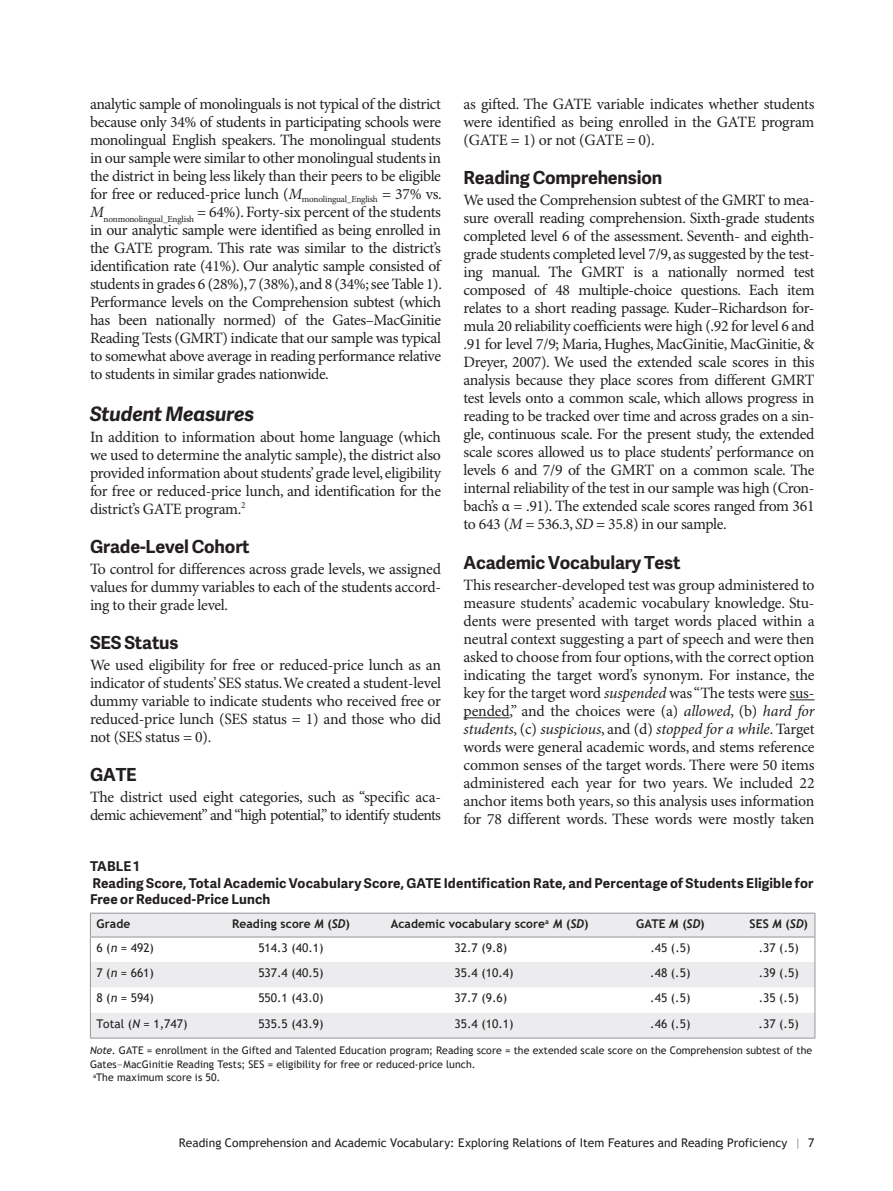
<style>
.page{position:relative;width:893px;height:1191px;background:#fff}
.page>*{position:absolute;margin:0;border:0;box-sizing:border-box;transform-origin:0 0}
.t1{font:italic 700 19.8px "Adelle Sans";letter-spacing:-.01em;color:#231f20}
.t2{font:700 18px "Adelle Sans";letter-spacing:-.01em;color:#231f20}
.t3{font:15.75px/18px "Minion Pro";letter-spacing:-.02em;color:#231f20;text-align:justify}
.t4{font:700 13.5px/16.5px "Adelle Sans";letter-spacing:.01em;color:#231f20}
.t5{font:12px "Trebuchet MS";color:#231f20}
.t6{font:700 12px "Trebuchet MS";letter-spacing:.005em;color:#231f20}
.t7{font:10.5px "Trebuchet MS";letter-spacing:.005em;color:#231f20}
.s1{font-style:italic}
.s2{font-family:"Trebuchet";font-style:italic}
.s3{color:#939598}
</style>
<div class="page">
<svg style="left:790px;top:699px;width:24px;height:1px"></svg>
<hr style="left:464px;top:717px;width:45px;height:1px;background:#231f20">
<svg style="left:91px;top:913px;width:723px;height:124px;fill:#ececee"></svg>
<hr style="left:90px;top:912px;width:111px;height:1px;background:#939598">
<hr style="left:201px;top:912px;width:180px;height:1px;background:#939598">
<hr style="left:381px;top:912px;width:217px;height:1px;background:#939598">
<hr style="left:598px;top:912px;width:144px;height:1px;background:#939598">
<hr style="left:742px;top:912px;width:73px;height:1px;background:#939598">
<hr style="left:90px;top:936px;width:111px;height:1px;background:#939598">
<hr style="left:201px;top:936px;width:180px;height:1px;background:#939598">
<hr style="left:381px;top:936px;width:217px;height:1px;background:#939598">
<hr style="left:598px;top:936px;width:144px;height:1px;background:#939598">
<hr style="left:742px;top:936px;width:73px;height:1px;background:#939598">
<svg style="left:90px;top:913px;width:1px;height:124px"></svg>
<svg style="left:814px;top:913px;width:1px;height:124px"></svg>
<hr style="left:90px;top:1037px;width:111px;height:1px;background:#939598">
<hr style="left:201px;top:1037px;width:180px;height:1px;background:#939598">
<hr style="left:381px;top:1037px;width:217px;height:1px;background:#939598">
<hr style="left:598px;top:1037px;width:144px;height:1px;background:#939598">
<hr style="left:742px;top:1037px;width:73px;height:1px;background:#939598">
<p class="t3" style="left:90px;top:95px;width:353px">analytic sample of monolinguals is not typical of the district because only 34% of students in participating schools were monolingual English speakers. The monolingual students in our sample were similar to other monolingual students in the district in being less likely than their peers to be eligible for free or reduced-price lunch (<span class="s1">M</span><sub>monolingual_English</sub> = 37% vs.<br><span class="s1">M</span><sub>nonmonolingual_English</sub> = 64%). Forty-six percent of the students in our analytic sample were identified as being enrolled in the GATE program. This rate was similar to the district’s identification rate (41%). Our analytic sample consisted of students in grades 6 (28%), 7 (38%), and 8 (34%; see Table 1).<br>Performance levels on the Comprehension subtest (which has been nationally normed) of the Gates–MacGinitie Reading Tests (GMRT) indicate that our sample was typical to somewhat above average in reading performance relative to students in similar grades nationwide.</p>
<p class="t1" style="left:90px;top:399px;width:166px">Student Measures</p>
<p class="t3" style="left:90px;top:428px;width:353px">In addition to information about home language (which we used to determine the analytic sample), the district also provided information about students’ grade level, eligibility for free or reduced-price lunch, and identification for the district’s GATE program.<sup>2</sup></p>
<p class="t2" style="left:90px;top:533px;width:161px">Grade-Level Cohort</p>
<p class="t3" style="left:90px;top:560px;width:353px">To control for differences across grade levels, we assigned values for dummy variables to each of the students accord&shy;ing to their grade level.</p>
<p class="t2" style="left:90px;top:629px;width:90px">SES Status</p>
<p class="t3" style="left:90px;top:656px;width:353px">We used eligibility for free or reduced-price lunch as an indicator of students’ SES status. We created a student-level dummy variable to indicate students who received free or reduced-price lunch (SES status = 1) and those who did not (SES status = 0).</p>
<p class="t2" style="left:90px;top:761px;width:48px">GATE</p>
<p class="t3" style="left:90px;top:788px;width:352px">The district used eight categories, such as “specific aca&shy;demic achievement” and “high potential,” to identify students</p>
<p class="t3" style="left:464px;top:95px;width:352px">as gifted. The GATE variable indicates whether students were identified as being enrolled in the GATE program (GATE = 1) or not (GATE = 0).</p>
<p class="t2" style="left:464px;top:164px;width:200px">Reading Comprehension</p>
<p class="t3" style="left:464px;top:191px;width:353px">We used the Comprehension subtest of the GMRT to mea&shy;sure overall reading comprehension. Sixth-grade students completed level 6 of the assessment. Seventh- and eighth&shy;grade students completed level 7/9, as suggested by the test&shy;ing manual. The GMRT is a nationally normed test composed of 48 multiple-choice questions. Each item relates to a short reading passage. Kuder–Richardson for&shy;mula 20 reliability coefficients were high (.92 for level 6 and .91 for level 7/9; Maria, Hughes, MacGinitie, MacGinitie, &amp; Dreyer, 2007). We used the extended scale scores in this analysis because they place scores from different GMRT test levels onto a common scale, which allows progress in reading to be tracked over time and across grades on a sin&shy;gle, continuous scale. For the present study, the extended scale scores allowed us to place students’ performance on levels 6 and 7/9 of the GMRT on a common scale. The internal reliability of the test in our sample was high (Cron&shy;bach’s α = .91). The extended scale scores ranged from 361 to 643 (<span class="s1">M</span> = 536.3, <span class="s1">SD</span> = 35.8) in our sample.</p>
<p class="t2" style="left:464px;top:549px;width:218px">Academic Vocabulary Test</p>
<p class="t3" style="left:464px;top:577px;width:353px">This researcher-developed test was group administered to measure students’ academic vocabulary knowledge. Stu&shy;dents were presented with target words placed within a neutral context suggesting a part of speech and were then asked to choose from four options, with the correct option indicating the target word’s synonym. For instance, the key for the target word <span class="s1">suspended</span> was “The tests were sus&shy;pended,” and the choices were (a) <span class="s1">allowed</span>, (b) <span class="s1">hard for students</span>, (c) <span class="s1">suspicious</span>, and (d) <span class="s1">stopped for a while</span>. Target words were general academic words, and stems reference common senses of the target words. There were 50 items administered each year for two years. We included 22 anchor items both years, so this analysis uses information for 78 different words. These words were mostly taken</p>
<p class="t4" style="left:90px;top:857px;width:725px">TABLE 1<br>Reading Score, Total Academic Vocabulary Score, GATE Identification Rate, and Percentage of Students Eligible for<br>Free or Reduced-Price Lunch</p>
<p class="t6" style="left:96px;top:916px;width:36px">Grade</p>
<p class="t6" style="left:232px;top:916px;width:119px">Reading score <span class="s2">M</span> (<span class="s2">SD</span>)</p>
<p class="t6" style="left:391px;top:916px;width:199px">Academic vocabulary score<sup>a</sup> <span class="s2">M</span> (<span class="s2">SD</span>)</p>
<p class="t6" style="left:636px;top:916px;width:70px">GATE <span class="s2">M</span> (<span class="s2">SD</span>)</p>
<p class="t6" style="left:749px;top:916px;width:60px">SES <span class="s2">M</span> (<span class="s2">SD</span>)</p>
<p class="t5" style="left:96px;top:939px;width:59px">6 (<span class="s1">n</span> = 492)</p>
<p class="t5" style="left:258px;top:939px;width:67px">514.3 (40.1)</p>
<p class="t5" style="left:454px;top:939px;width:54px">32.7 (9.8)</p>
<p class="t5" style="left:650px;top:939px;width:42px">.45 (.5)</p>
<p class="t5" style="left:759px;top:939px;width:42px">.37 (.5)</p>
<p class="t5" style="left:96px;top:965px;width:59px">7 (<span class="s1">n</span> = 661)</p>
<p class="t5" style="left:258px;top:965px;width:67px">537.4 (40.5)</p>
<p class="t5" style="left:454px;top:965px;width:60px">35.4 (10.4)</p>
<p class="t5" style="left:650px;top:965px;width:42px">.48 (.5)</p>
<p class="t5" style="left:759px;top:965px;width:42px">.39 (.5)</p>
<p class="t5" style="left:96px;top:990px;width:59px">8 (<span class="s1">n</span> = 594)</p>
<p class="t5" style="left:258px;top:990px;width:67px">550.1 (43.0)</p>
<p class="t5" style="left:454px;top:990px;width:54px">37.7 (9.6)</p>
<p class="t5" style="left:650px;top:990px;width:42px">.45 (.5)</p>
<p class="t5" style="left:759px;top:990px;width:42px">.35 (.5)</p>
<p class="t5" style="left:96px;top:1015px;width:93px">Total (<span class="s1">N</span> = 1,747)</p>
<p class="t5" style="left:258px;top:1015px;width:67px">535.5 (43.9)</p>
<p class="t5" style="left:454px;top:1015px;width:60px">35.4 (10.1)</p>
<p class="t5" style="left:650px;top:1015px;width:42px">.46 (.5)</p>
<p class="t5" style="left:759px;top:1015px;width:42px">.37 (.5)</p>
<p class="t7" style="left:90px;top:1044px;width:724px"><span class="s1">Note</span>. GATE = enrollment in the Gifted and Talented Education program; Reading score = the extended scale score on the Comprehension subtest of the</p>
<p class="t7" style="left:90px;top:1057px;width:387px">Gates–MacGinitie Reading Tests; SES = eligibility for free or reduced-price lunch.</p>
<p class="t7" style="left:93px;top:1071px;width:129px"><sup>a</sup>The maximum score is 50.</p>
<p class="t5" style="left:179px;top:1135px;width:637px">Reading Comprehension and Academic Vocabulary: Exploring Relations of Item Features and Reading Proficiency <span class="s3">|</span> 7</p>
</div>
